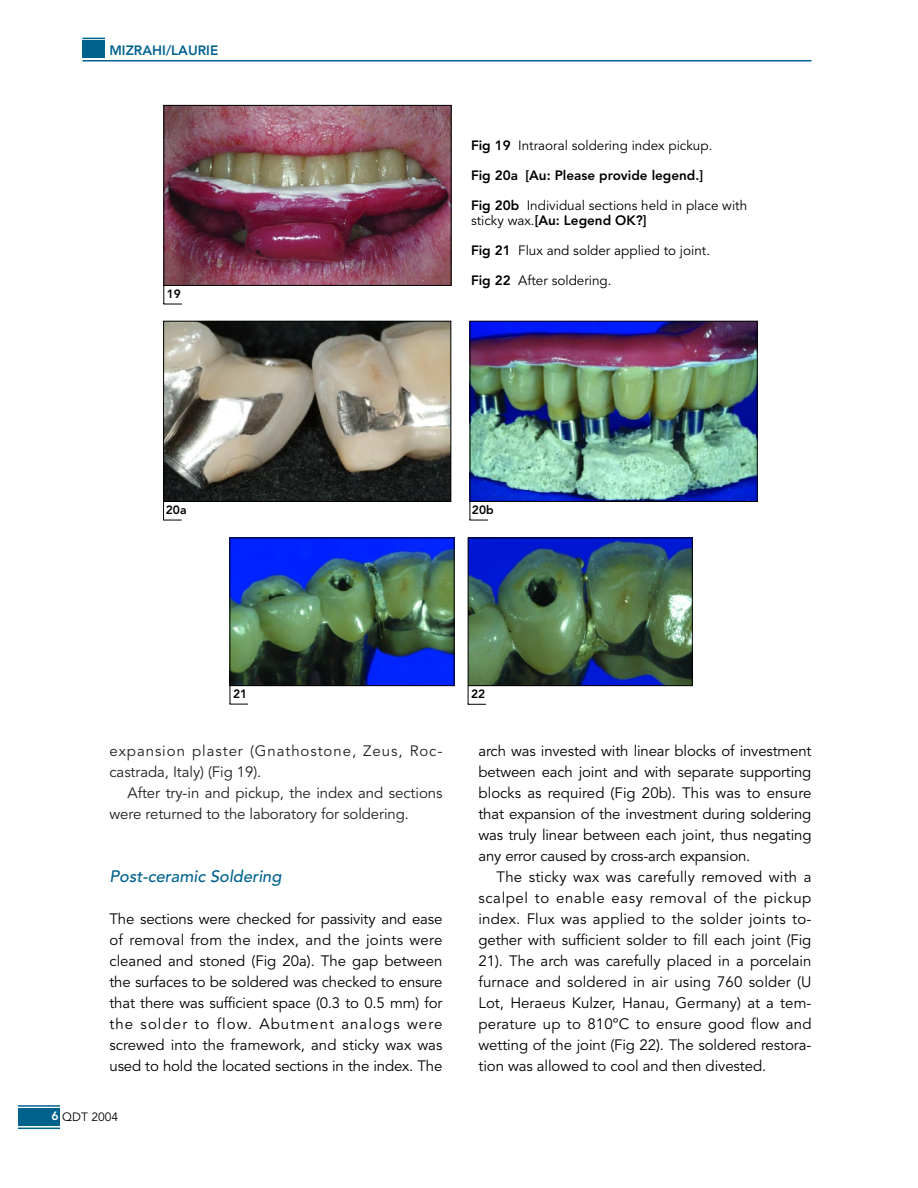
<style>
.page{position:relative;width:918px;height:1188px;background:#fff}
.page>*{position:absolute;margin:0;border:0;box-sizing:border-box;transform-origin:0 0}
.t1{font:italic 500 16.5px "Avenir";color:#00638e}
.t2{font:15px/21px "Avenir";letter-spacing:-.01em;color:#000;text-align:justify}
.t3{font:15px/21px "Avenir";letter-spacing:-.005em;color:#231f1f}
.t4{font:15px/21px "Avenir";letter-spacing:.06em;color:#231f1f}
.t5{font:13.5px/15px "Avenir";color:#000}
.t6{font:800 13.5px "Avenir";color:#000}
.t7{font:800 13.5px "Avenir";color:#00638e}
.t8{font:800 12px "Avenir";color:#000}
.t9{font:12px "Avenir";color:#000}
.s1{font-weight:800}
.s2{font-weight:800;color:#fff}
</style>
<div class="page">
<hr style="left:18px;top:1128px;width:42px;height:1px;background:#00638e">
<hr style="left:18px;top:1105px;width:42px;height:2px;background:#00638e">
<div style="left:18px;top:1108px;width:42px;height:18px;background:#00638e"></div>
<hr style="left:82px;top:60px;width:730px;height:2px;background:#00638e">
<svg style="left:82px;top:38px;width:23px;height:1px"></svg>
<div style="left:82px;top:40px;width:23px;height:18px;background:#00638e"></div>
<img style="left:166px;top:107px;width:284px;height:177px">
<div style="left:164px;top:105px;width:288px;height:181px;border:1px solid #000"></div>
<svg style="left:163px;top:286px;width:19px;height:19px"></svg>
<img style="left:472px;top:323px;width:284px;height:177px">
<div style="left:470px;top:321px;width:288px;height:181px;border:1px solid #000"></div>
<svg style="left:470px;top:502px;width:18px;height:19px"></svg>
<img style="left:165px;top:323px;width:284px;height:177px">
<div style="left:163px;top:321px;width:288px;height:181px;border:1px solid #000"></div>
<svg style="left:163px;top:502px;width:19px;height:19px"></svg>
<img style="left:232px;top:540px;width:221px;height:144px">
<div style="left:230px;top:538px;width:225px;height:148px;border:1px solid #000"></div>
<img style="left:470px;top:540px;width:221px;height:144px">
<div style="left:468px;top:538px;width:225px;height:148px;border:1px solid #000"></div>
<svg style="left:230px;top:686px;width:18px;height:19px"></svg>
<svg style="left:468px;top:686px;width:18px;height:19px"></svg>
<p class="t7" style="left:110px;top:44px;width:110px">MIZRAHI/LAURIE</p>
<p class="t8" style="left:167px;top:289px;width:16px">19</p>
<p class="t5" style="left:471px;top:140px;width:243px"><span class="s1">Fig 19</span> Intraoral soldering index pickup.</p>
<p class="t6" style="left:471px;top:170px;width:234px">Fig 20a [Au: Please provide legend.]</p>
<p class="t5" style="left:471px;top:200px;width:278px"><span class="s1">Fig 20b</span> Individual sections held in place with sticky wax.<span class="s1">[Au: Legend OK?]</span></p>
<p class="t5" style="left:471px;top:245px;width:241px"><span class="s1">Fig 21</span> Flux and solder applied to joint.</p>
<p class="t5" style="left:471px;top:275px;width:142px"><span class="s1">Fig 22</span> After soldering.</p>
<p class="t8" style="left:166px;top:505px;width:22px">20a</p>
<p class="t8" style="left:472px;top:505px;width:23px">20b</p>
<p class="t8" style="left:233px;top:689px;width:16px">21</p>
<p class="t8" style="left:471px;top:689px;width:16px">22</p>
<p class="t4" style="left:110px;top:742px;width:334px">expansion plaster (Gnathostone, Zeus, Roc&shy;castrada, Italy) (Fig 19).</p>
<p class="t3" style="left:110px;top:784px;width:334px;text-indent:18px">After try-in and pickup, the index and sections were returned to the laboratory for soldering.</p>
<p class="t1" style="left:110px;top:870px;width:174px">Post-ceramic Soldering</p>
<p class="t2" style="left:110px;top:910px;width:335px">The sections were checked for passivity and ease of removal from the index, and the joints were cleaned and stoned (Fig 20a). The gap between the surfaces to be soldered was checked to ensure that there was sufficient space (0.3 to 0.5 mm) for the solder to flow. Abutment analogs were screwed into the framework, and sticky wax was used to hold the located sections in the index. The</p>
<p class="t9" style="left:51px;top:1111px;width:68px"><span class="s2">6</span> QDT 2004</p>
<p class="t2" style="left:478px;top:742px;width:335px">arch was invested with linear blocks of investment between each joint and with separate supporting blocks as required (Fig 20b). This was to ensure that expansion of the investment during soldering was truly linear between each joint, thus negating any error caused by cross-arch expansion.</p>
<p class="t2" style="left:478px;top:868px;width:335px;text-indent:18px">The sticky wax was carefully removed with a scalpel to enable easy removal of the pickup index. Flux was applied to the solder joints to&shy;gether with sufficient solder to fill each joint (Fig 21). The arch was carefully placed in a porcelain furnace and soldered in air using 760 solder (U Lot, Heraeus Kulzer, Hanau, Germany) at a tem&shy;perature up to 810ºC to ensure good flow and wetting of the joint (Fig 22). The soldered restora&shy;tion was allowed to cool and then divested.</p>
</div>
